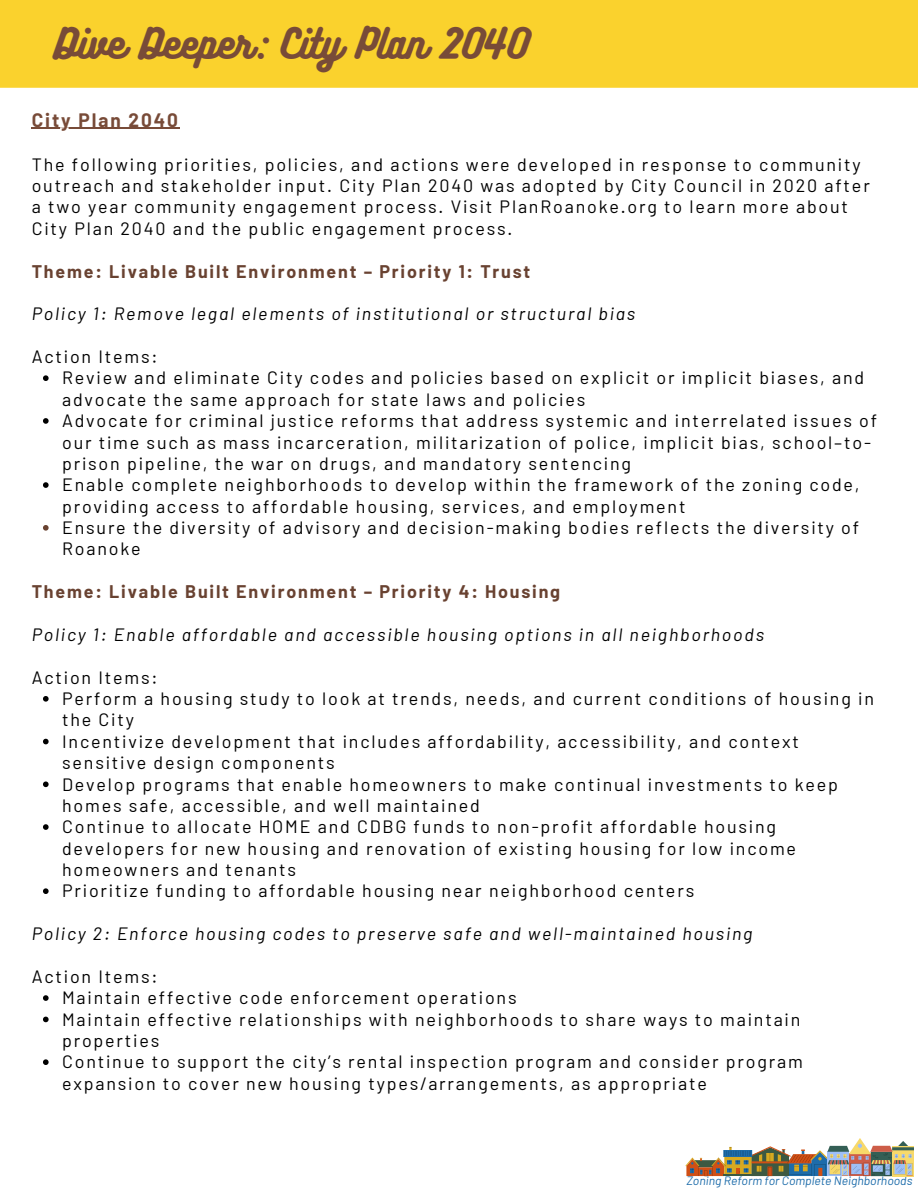
<style>
.page{position:relative;width:918px;height:1188px;background:#fff}
.page>*{position:absolute;margin:0;border:0;box-sizing:border-box;transform-origin:0 0}
.t1{font:37.2px "Bukhari Script";color:#784b38}
.t2{font:700 19.05px "Barlow";letter-spacing:.1em;color:#784b38}
.t3{font:17.85px/21.3px "Barlow";letter-spacing:.1em;color:#000}
.t4{font:italic 17.85px "Barlow";letter-spacing:.1em;color:#000}
.t5{font:700 17.85px "Barlow";letter-spacing:.1em;color:#694231}
.t6{font:italic 12.15px "Barlow";color:#1d6caa}
</style>
<div class="page">
<div style="left:0;top:0;width:918px;height:88px;background:#fad22d"></div>
<hr style="left:32px;top:128px;width:148px;height:1px;background:#784b38">
<svg style="left:43px;top:375px;width:6px;height:6px"></svg>
<svg style="left:43px;top:418px;width:6px;height:6px"></svg>
<svg style="left:43px;top:482px;width:6px;height:6px"></svg>
<svg style="left:43px;top:525px;width:6px;height:6px"></svg>
<svg style="left:43px;top:696px;width:6px;height:6px"></svg>
<svg style="left:43px;top:739px;width:6px;height:5px"></svg>
<svg style="left:43px;top:782px;width:6px;height:5px"></svg>
<svg style="left:43px;top:824px;width:6px;height:6px"></svg>
<svg style="left:43px;top:888px;width:6px;height:6px"></svg>
<svg style="left:43px;top:995px;width:6px;height:6px"></svg>
<svg style="left:43px;top:1017px;width:6px;height:5px"></svg>
<svg style="left:43px;top:1059px;width:6px;height:6px"></svg>
<svg style="left:685px;top:1138px;width:229px;height:38px"></svg>
<h1 class="t1" style="left:54px;top:19px;width:476px">Dive Deeper: City Plan 2040</h1>
<h2 class="t2" style="left:32px;top:108px;width:148px">City Plan 2040</h2>
<p class="t3" style="left:32px;top:153px;width:840px">The following priorities, policies, and actions were developed in response to community outreach and stakeholder input. City Plan 2040 was adopted by City Council in 2020 after a two year community engagement process. Visit PlanRoanoke.org to learn more about City Plan 2040 and the public engagement process.</p>
<h2 class="t5" style="left:32px;top:260px;width:500px">Theme: Livable Built Environment – Priority 1: Trust</h2>
<p class="t4" style="left:32px;top:302px;width:605px">Policy 1: Remove legal elements of institutional or structural bias</p>
<p class="t3" style="left:32px;top:345px;width:127px">Action Items:</p>
<p class="t3" style="left:62px;top:367px;width:804px">Review and eliminate City codes and policies based on explicit or implicit biases, and advocate the same approach for state laws and policies</p>
<p class="t3" style="left:62px;top:409px;width:817px">Advocate for criminal justice reforms that address systemic and interrelated issues of our time such as mass incarceration, militarization of police, implicit bias, school–to&shy;prison pipeline, the war on drugs, and mandatory sentencing</p>
<p class="t3" style="left:62px;top:473px;width:799px">Enable complete neighborhoods to develop within the framework of the zoning code, providing access to affordable housing, services, and employment</p>
<p class="t3" style="left:62px;top:516px;width:799px">Ensure the diversity of advisory and decision-making bodies reflects the diversity of<br>Roanoke</p>
<h2 class="t5" style="left:32px;top:580px;width:530px">Theme: Livable Built Environment – Priority 4: Housing</h2>
<p class="t4" style="left:32px;top:623px;width:734px">Policy 1: Enable affordable and accessible housing options in all neighborhoods</p>
<p class="t3" style="left:32px;top:666px;width:127px">Action Items:</p>
<p class="t3" style="left:62px;top:687px;width:813px">Perform a housing study to look at trends, needs, and current conditions of housing in the City</p>
<p class="t3" style="left:62px;top:730px;width:738px">Incentivize development that includes affordability, accessibility, and context sensitive design components</p>
<p class="t3" style="left:62px;top:773px;width:777px">Develop programs that enable homeowners to make continual investments to keep homes safe, accessible, and well maintained</p>
<p class="t3" style="left:62px;top:815px;width:736px">Continue to allocate HOME and CDBG funds to non-profit affordable housing developers for new housing and renovation of existing housing for low income homeowners and tenants</p>
<p class="t3" style="left:62px;top:880px;width:634px">Prioritize funding to affordable housing near neighborhood centers</p>
<p class="t4" style="left:32px;top:922px;width:722px">Policy 2: Enforce housing codes to preserve safe and well-maintained housing</p>
<p class="t3" style="left:32px;top:965px;width:127px">Action Items:</p>
<p class="t3" style="left:62px;top:986px;width:456px">Maintain effective code enforcement operations</p>
<p class="t3" style="left:62px;top:1008px;width:740px">Maintain effective relationships with neighborhoods to share ways to maintain properties</p>
<p class="t3" style="left:62px;top:1051px;width:742px">Continue to support the city’s rental inspection program and consider program expansion to cover new housing types/arrangements, as appropriate</p>
<p class="t6" style="left:686px;top:1173px;width:227px">Zoning Reform for Complete Neighborhoods</p>
</div>
